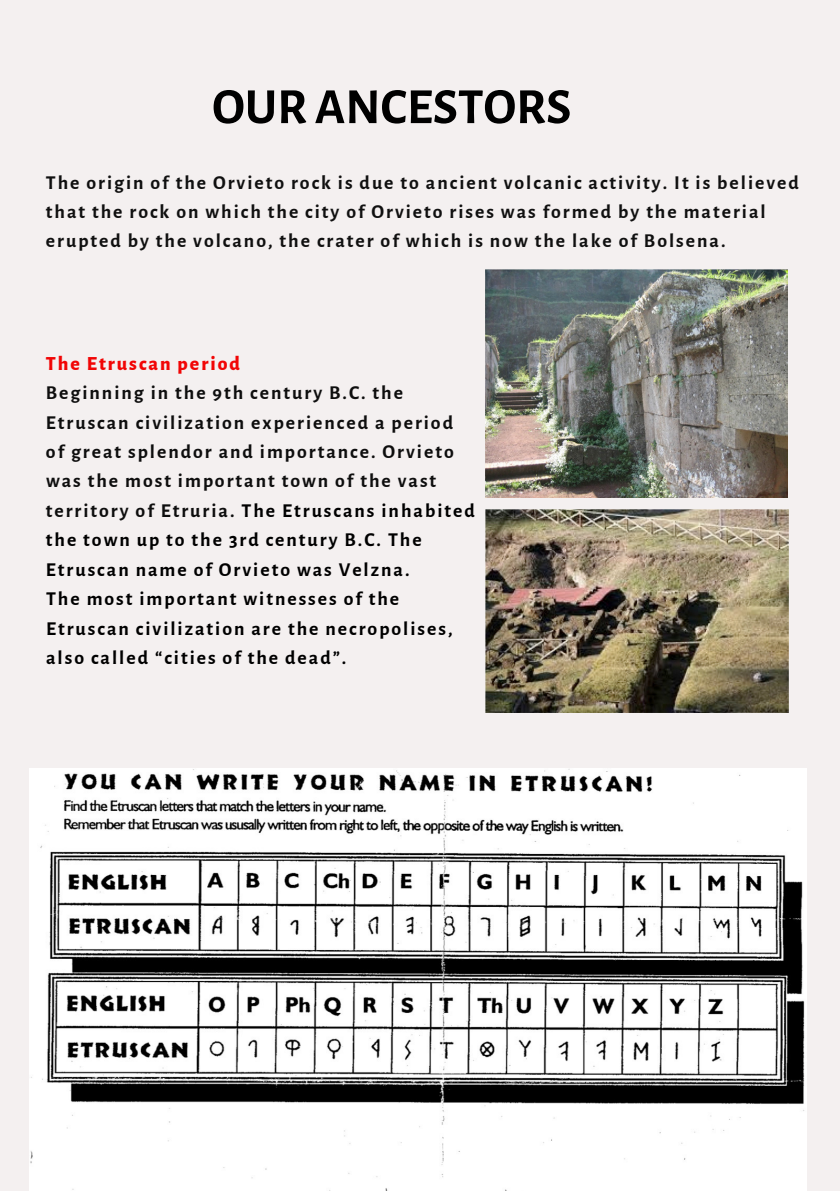
<style>
.page{position:relative;width:840px;height:1191px;background:#fff}
.page>*{position:absolute;margin:0;border:0;box-sizing:border-box;transform-origin:0 0}
.t1{font:700 50.8px "Alegreya Sans";color:#000}
.t2{font:700 19.8px/29.4px "Alegreya Sans";letter-spacing:.1em;color:#000}
.t3{font:700 19.8px/29.4px "Alegreya Sans";letter-spacing:.1em;color:#101010}
.s1{font-weight:800;color:#f10505}
.s2{color:#0e0e0e}
</style>
<div class="page">
<div style="left:0;top:0;width:839px;height:1191px;background:#f4f0f0"></div>
<img style="left:485px;top:509px;width:303px;height:203px">
<img style="left:485px;top:270px;width:302px;height:227px">
<img style="left:29px;top:769px;width:776px;height:422px">
<p class="t1" style="left:212px;top:69px;width:360px">OUR ANCESTORS</p>
<p class="t3" style="left:46px;top:166px;width:754px">The origin of the Orvieto rock is due to ancient volcanic activity. It is believed that the rock on which the city of Orvieto rises was formed by the material erupted by the volcano, the crater of which is now the lake of Bolsena.</p>
<p class="t2" style="left:46px;top:347px;width:430px"><span class="s1">The Etruscan period<br></span><span class="s2">Beginning in the 9th century B.C. the Etruscan civilization experienced a period of great splendor and importance. Orvieto was the most important town of the vast territory of Etruria.</span> The Etruscans inhabited the town up to the 3rd century B.C. The Etruscan name of Orvieto was Velzna.<br>The most important witnesses of the Etruscan civilization are the necropolises, also called “cities of the dead”.</p>
</div>
